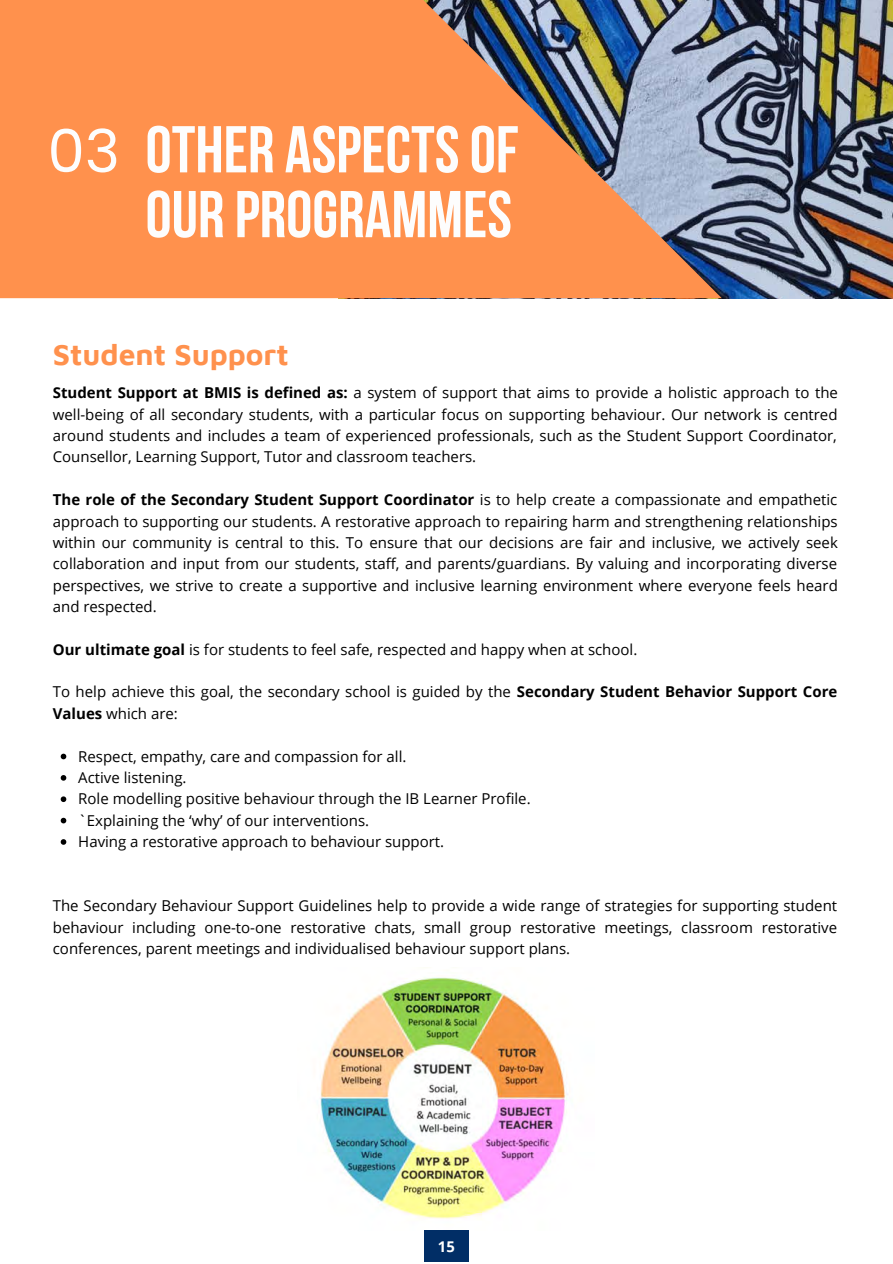
<style>
.page{position:relative;width:893px;height:1264px;background:#fff}
.page>*{position:absolute;margin:0;border:0;box-sizing:border-box;transform-origin:0 0}
.t1{font:66px "Bebas Neue Cyrillic";color:#fdfdfd}
.t2{font:700 30px "Maven Pro";color:#ff914d}
.t3{font:15px/21.3px "Open Sans";color:#000;text-align:justify}
.t4{font:700 14.85px "Open Sans";color:#fff}
.s1{font-family:"Poppins";font-size:59.4px}
.s2{font-weight:700}
</style>
<div class="page">
<svg style="left:61px;top:753px;width:5px;height:6px"></svg>
<svg style="left:61px;top:775px;width:5px;height:5px"></svg>
<svg style="left:61px;top:796px;width:5px;height:6px"></svg>
<svg style="left:61px;top:817px;width:5px;height:6px"></svg>
<svg style="left:61px;top:839px;width:5px;height:5px"></svg>
<img style="left:721px;top:0;width:171px;height:298px">
<svg style="left:0;top:0;width:721px;height:298px;background:#e18d5b"></svg>
<img style="left:320px;top:977px;width:248px;height:242px">
<div style="left:424px;top:1230px;width:44px;height:32px;background:#012e66"></div>
<p class="t1" style="left:47px;top:123px;width:472px"><span class="s1">03</span> OTHER ASPECTS OF</p>
<p class="t1" style="left:145px;top:188px;width:368px">OUR PROGRAMMES</p>
<p class="t2" style="left:53px;top:336px;width:237px">Student Support</p>
<p class="t3" style="left:53px;top:382px;width:786px"><span class="s2">Student Support at BMIS is defined as:</span> a system of support that aims to provide a holistic approach to the well-being of all secondary students, with a particular focus on supporting behaviour. Our network is centred around students and includes a team of experienced professionals, such as the Student Support Coordinator, Counsellor, Learning Support, Tutor and classroom teachers.</p>
<p class="t3" style="left:53px;top:488px;width:786px"><span class="s2">The role of the Secondary Student Support Coordinator</span> is to help create a compassionate and empathetic approach to supporting our students. A restorative approach to repairing harm and strengthening relationships within our community is central to this. To ensure that our decisions are fair and inclusive, we actively seek collaboration and input from our students, staff, and parents/guardians. By valuing and incorporating diverse perspectives, we strive to create a supportive and inclusive learning environment where everyone feels heard and respected.</p>
<p class="t3" style="left:53px;top:638px;width:586px"><span class="s2">Our ultimate goal</span> is for students to feel safe, respected and happy when at school.</p>
<p class="t3" style="left:53px;top:681px;width:786px">To help achieve this goal, the secondary school is guided by the <span class="s2">Secondary Student Behavior Support Core<br>Values</span> which are:</p>
<p class="t3" style="left:78px;top:745px;width:329px">Respect, empathy, care and compassion for all.</p>
<p class="t3" style="left:78px;top:766px;width:110px">Active listening.</p>
<p class="t3" style="left:78px;top:787px;width:454px">Role modelling positive behaviour through the IB Learner Profile.</p>
<p class="t3" style="left:78px;top:809px;width:292px">`Explaining the ‘why’ of our interventions.</p>
<p class="t3" style="left:78px;top:830px;width:367px">Having a restorative approach to behaviour support.</p>
<p class="t3" style="left:53px;top:894px;width:785px">The Secondary Behaviour Support Guidelines help to provide a wide range of strategies for supporting student behaviour including one-to-one restorative chats, small group restorative meetings, classroom restorative conferences, parent meetings and individualised behaviour support plans.</p>
<p class="t4" style="left:438px;top:1236px;width:18px">15</p>
</div>
